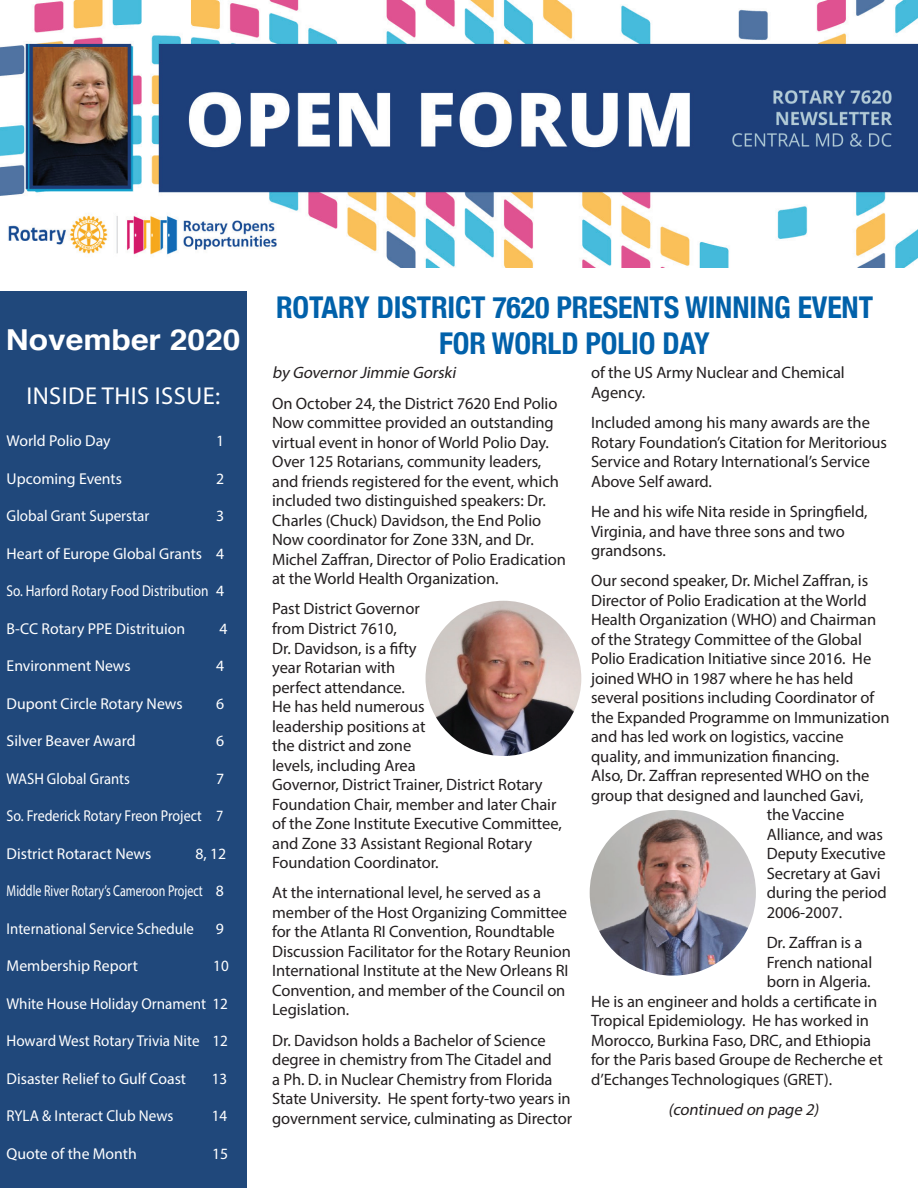
<style>
.page{position:relative;width:918px;height:1188px;background:#fff}
.page>*{position:absolute;margin:0;border:0;box-sizing:border-box;transform-origin:0 0}
.t1{font:700 condensed 30px/36px "Helvetica Neue";letter-spacing:-.005em;color:#0161aa;text-align:center}
.t2{font:700 28.8px "Helvetica";color:#fff;scale:1.1 1}
.t3{font:24.45px "Myriad Pro";letter-spacing:.02em;color:#fff}
.t4{font:16.5px/19.5px "Myriad Pro";letter-spacing:-.005em;color:#231f20}
.t5{font:italic 16.5px "Myriad Pro";color:#231f20}
.t6{font:15.75px "Myriad Pro";color:#fff}
.t7{font:15.75px "Myriad Pro";color:#fff;scale:.96 1}
.t8{font:15.75px "Myriad Pro";color:#fff;scale:.76 1}
.t9{font:15.75px "Myriad Pro";color:#fff;scale:.85 1}
.t10{font:15.75px "Myriad Pro";color:#fff;scale:.89 1}
.t11{font:15.75px "Myriad Pro";color:#fff;scale:.94 1}
.t12{font:15.75px "Myriad Pro";color:#fff;scale:.93 1}
</style>
<div class="page">
<div style="left:0;top:292px;width:246px;height:896px;background:#20487b"></div>
<img style="left:0;top:0;width:918px;height:268px">
<img style="left:426px;top:601px;width:155px;height:155px;border-radius:78px">
<img style="left:590px;top:810px;width:166px;height:166px;border-radius:83px">
<h2 class="t2" style="left:6px;top:317px;width:215px">November 2020</h2>
<h3 class="t3" style="left:26px;top:381px;width:195px">INSIDE THIS ISSUE:</h3>
<p class="t6" style="left:7px;top:431px;width:105px">World Polio Day</p>
<p class="t6" style="left:216px;top:431px;width:10px">1</p>
<p class="t6" style="left:7px;top:469px;width:117px">Upcoming Events</p>
<p class="t6" style="left:216px;top:469px;width:10px">2</p>
<p class="t7" style="left:7px;top:506px;width:150px">Global Grant Superstar</p>
<p class="t6" style="left:216px;top:506px;width:10px">3</p>
<p class="t6" style="left:7px;top:544px;width:219px">Heart of Europe Global Grants 4</p>
<p class="t9" style="left:7px;top:581px;width:257px">So. Harford Rotary Food Distribution 4</p>
<p class="t6" style="left:7px;top:619px;width:180px">B-CC Rotary PPE Distrituion</p>
<p class="t6" style="left:219px;top:619px;width:10px">4</p>
<p class="t6" style="left:7px;top:656px;width:126px">Environment News</p>
<p class="t6" style="left:216px;top:656px;width:10px">4</p>
<p class="t6" style="left:7px;top:694px;width:177px">Dupont Circle Rotary News</p>
<p class="t6" style="left:216px;top:694px;width:10px">6</p>
<p class="t6" style="left:7px;top:731px;width:130px">Silver Beaver Award</p>
<p class="t6" style="left:216px;top:731px;width:10px">6</p>
<p class="t12" style="left:7px;top:769px;width:134px">WASH Global Grants</p>
<p class="t6" style="left:216px;top:769px;width:10px">7</p>
<p class="t10" style="left:7px;top:806px;width:245px">So. Frederick Rotary Freon Project 7</p>
<p class="t6" style="left:7px;top:844px;width:146px">District Rotaract News</p>
<p class="t6" style="left:195px;top:844px;width:32px">8, 12</p>
<p class="t8" style="left:7px;top:881px;width:288px">Middle River Rotary’s Cameroon Project 8</p>
<p class="t11" style="left:7px;top:919px;width:201px">International Service Schedule</p>
<p class="t6" style="left:216px;top:919px;width:10px">9</p>
<p class="t6" style="left:7px;top:956px;width:133px">Membership Report</p>
<p class="t7" style="left:213px;top:956px;width:18px">10</p>
<p class="t7" style="left:7px;top:994px;width:232px">White House Holiday Ornament 12</p>
<p class="t7" style="left:7px;top:1031px;width:232px">Howard West Rotary Trivia Nite 12</p>
<p class="t6" style="left:7px;top:1069px;width:181px">Disaster Relief to Gulf Coast</p>
<p class="t7" style="left:212px;top:1069px;width:18px">13</p>
<p class="t7" style="left:7px;top:1106px;width:175px">RYLA &amp; Interact Club News</p>
<p class="t7" style="left:212px;top:1106px;width:18px">14</p>
<p class="t6" style="left:7px;top:1144px;width:132px">Quote of the Month</p>
<p class="t6" style="left:212px;top:1144px;width:18px">15</p>
<h1 class="t1" style="left:276px;top:287px;width:599px">ROTARY DISTRICT 7620 PRESENTS WINNING EVENT<br>FOR WORLD POLIO DAY</h1>
<p class="t5" style="left:272px;top:363px;width:189px">by GovernorJimmie Gorski</p>
<p class="t4" style="left:272px;top:393px;width:295px">On October 24, the District 7620 End Polio Now committee provided an outstanding virtual event in honor of World Polio Day.<br>Over 125 Rotarians, community leaders, and friends registered for the event, which included two distinguished speakers: Dr.<br>Charles (Chuck) Davidson, the End Polio Now coordinator for Zone 33N, and Dr.<br>Michel Zaffran, Director of Polio Eradication at the World Health Organization.</p>
<p class="t4" style="left:272px;top:599px;width:291px">Past District Governor<br>from District 7610,<br>Dr. Davidson, is a fifty<br>year Rotarian with<br>perfect attendance.<br>He has held numerous<br>leadership positions at<br>the district and zone<br>levels, including Area<br>Governor, District Trainer, District Rotary<br>Foundation Chair, member and later Chair of the Zone Institute Executive Committee, and Zone 33 Assistant Regional Rotary<br>Foundation Coordinator.</p>
<p class="t4" style="left:272px;top:883px;width:300px">At the international level, he served as a member of the Host Organizing Committee for the Atlanta RI Convention, Roundtable Discussion Facilitator for the Rotary Reunion International Institute at the New Orleans RI Convention, and member of the Council on Legislation.</p>
<p class="t4" style="left:272px;top:1030px;width:302px">Dr. Davidson holds a Bachelor of Science degree in chemistry from The Citadel and<br>a Ph. D. in Nuclear Chemistry from Florida State University. He spent forty-two years in government service, culminating as Director</p>
<p class="t4" style="left:591px;top:363px;width:255px">of the US Army Nuclear and Chemical<br>Agency.</p>
<p class="t4" style="left:591px;top:413px;width:297px">Included among his many awards are the Rotary Foundation’s Citation for Meritorious Service and Rotary International’s Service Above Self award.</p>
<p class="t4" style="left:591px;top:502px;width:278px">He and his wife Nita reside in Springfield,<br>Virginia, and have three sons and two grandsons.</p>
<p class="t4" style="left:591px;top:571px;width:279px">Our second speaker, Dr. Michel Zaffran, is</p>
<p class="t4" style="left:591px;top:590px;width:277px">Director of Polio Eradication at the World</p>
<p class="t4" style="left:591px;top:610px;width:287px">Health Organization (WHO) and Chairman</p>
<p class="t4" style="left:591px;top:629px;width:272px">of the Strategy Committee of the Global</p>
<p class="t4" style="left:591px;top:649px;width:282px">Polio Eradication Initiative since 2016. He</p>
<p class="t4" style="left:591px;top:668px;width:264px">joined WHO in 1987 where he has held</p>
<p class="t4" style="left:591px;top:688px;width:285px">several positions including Coordinator of</p>
<p class="t4" style="left:591px;top:707px;width:300px">the Expanded Programme on Immunization</p>
<p class="t4" style="left:591px;top:727px;width:254px">and has led work on logistics, vaccine</p>
<p class="t4" style="left:591px;top:746px;width:250px">quality, and immunization financing.</p>
<p class="t4" style="left:591px;top:766px;width:280px">Also, Dr. Zaffran represented WHO on the</p>
<p class="t4" style="left:591px;top:785px;width:274px">group that designed and launched Gavi,</p>
<p class="t4" style="left:767px;top:805px;width:79px">the Vaccine</p>
<p class="t4" style="left:767px;top:824px;width:118px">Alliance, and was</p>
<p class="t4" style="left:767px;top:844px;width:121px">Deputy Executive</p>
<p class="t4" style="left:767px;top:863px;width:115px">Secretary at Gavi</p>
<p class="t4" style="left:767px;top:883px;width:122px">during the period</p>
<p class="t4" style="left:767px;top:902px;width:77px">2006-2007.</p>
<p class="t4" style="left:767px;top:933px;width:97px">Dr. Zaffran is a</p>
<p class="t4" style="left:767px;top:952px;width:107px">French national</p>
<p class="t4" style="left:767px;top:972px;width:105px">born in Algeria.</p>
<p class="t4" style="left:591px;top:991px;width:288px">He is an engineer and holds a certificate in</p>
<p class="t4" style="left:591px;top:1011px;width:279px">Tropical Epidemiology. He has worked in</p>
<p class="t4" style="left:591px;top:1030px;width:282px">Morocco, Burkina Faso, DRC, and Ethiopia</p>
<p class="t4" style="left:591px;top:1050px;width:293px">for the Paris based Groupe de Recherche et</p>
<p class="t4" style="left:591px;top:1069px;width:243px">d’Echanges Technologiques (GRET).</p>
<p class="t5" style="left:668px;top:1099px;width:155px">(continued on page 2)</p>
</div>
